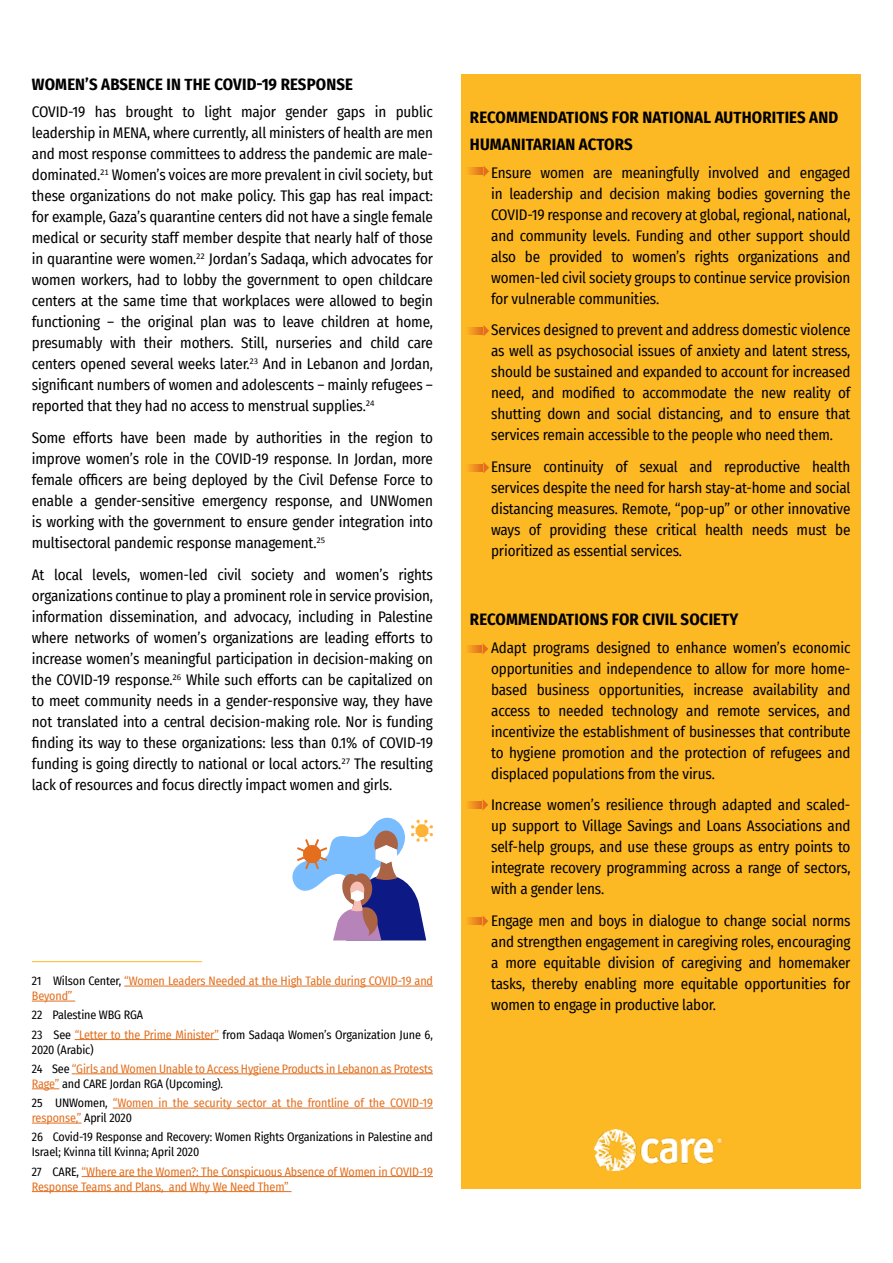
<style>
.page{position:relative;width:893px;height:1263px;background:#fff}
.page>*{position:absolute;margin:0;border:0;box-sizing:border-box;transform-origin:0 0}
.t1{font:700 16.5px/27px "Fira Sans Condensed";letter-spacing:.01em;color:#000}
.t2{font:15px/21px "Fira Sans Condensed";letter-spacing:-.01em;color:#000;text-align:justify}
.t3{font:12px/19.2px "Fira Sans Condensed";letter-spacing:-.01em;color:#e36f1e}
.t4{font:12px/19.2px "Fira Sans Condensed";letter-spacing:-.01em;color:#000}
.s1{color:#000}
.s2{color:#e36f1e}
</style>
<div class="page">
<div style="left:461px;top:74px;width:399px;height:1114px;background:#fdb924"></div>
<hr style="left:32px;top:961px;width:170px;height:1px;background:#fdb924">
<hr style="left:124px;top:986px;width:309px;height:1px;background:#e36f1e">
<hr style="left:32px;top:1001px;width:43px;height:1px;background:#e36f1e">
<hr style="left:75px;top:1039px;width:144px;height:1px;background:#e36f1e">
<hr style="left:72px;top:1073px;width:361px;height:1px;background:#e36f1e">
<svg style="left:32px;top:1088px;width:27px;height:1px"></svg>
<hr style="left:113px;top:1108px;width:320px;height:1px;background:#e36f1e">
<hr style="left:32px;top:1123px;width:49px;height:1px;background:#e36f1e">
<hr style="left:82px;top:1176px;width:351px;height:1px;background:#e36f1e">
<hr style="left:32px;top:1191px;width:260px;height:1px;background:#e36f1e">
<img style="left:595px;top:1130px;width:128px;height:41px">
<svg style="left:467px;top:801px;width:15px;height:8px"></svg>
<svg style="left:483px;top:800px;width:5px;height:10px"></svg>
<svg style="left:467px;top:917px;width:15px;height:8px"></svg>
<svg style="left:483px;top:916px;width:5px;height:10px"></svg>
<svg style="left:467px;top:645px;width:15px;height:8px"></svg>
<svg style="left:483px;top:644px;width:5px;height:10px"></svg>
<svg style="left:468px;top:167px;width:15px;height:8px"></svg>
<svg style="left:483px;top:166px;width:6px;height:11px"></svg>
<svg style="left:468px;top:327px;width:15px;height:8px"></svg>
<svg style="left:483px;top:325px;width:6px;height:11px"></svg>
<svg style="left:468px;top:464px;width:15px;height:8px"></svg>
<svg style="left:483px;top:462px;width:6px;height:11px"></svg>
<svg style="left:292px;top:817px;width:141px;height:123px"></svg>
<p class="t1" style="left:32px;top:69px;width:322px">WOMEN’S ABSENCE IN THE COVID-19 RESPONSE</p>
<p class="t2" style="left:32px;top:101px;width:403px">COVID-19 has brought to light major gender gaps in public leadership in MENA, where currently, all ministers of health are men and most response committees to address the pandemic are male&shy;dominated.<sup>21</sup> Women’s voices are more prevalent in civil society, but these organizations do not make policy. This gap has real impact: for example, Gaza’s quarantine centers did not have a single female medical or security staff member despite that nearly half of those in quarantine were women.<sup>22</sup> Jordan’s Sadaqa, which advocates for women workers, had to lobby the government to open childcare centers at the same time that workplaces were allowed to begin functioning – the original plan was to leave children at home, presumably with their mothers. Still, nurseries and child care centers opened several weeks later.<sup>23</sup> And in Lebanon and Jordan, significant numbers of women and adolescents – mainly refugees – reported that they had no access to menstrual supplies.<sup>24</sup></p>
<p class="t2" style="left:32px;top:427px;width:403px">Some efforts have been made by authorities in the region to improve women’s role in the COVID-19 response. In Jordan, more female officers are being deployed by the Civil Defense Force to enable a gender-sensitive emergency response, and UNWomen is working with the government to ensure gender integration into multisectoral pandemic response management.<sup>25</sup></p>
<p class="t2" style="left:32px;top:563px;width:403px">At local levels, women-led civil society and women’s rights organizations continue to play a prominent role in service provision, information dissemination, and advocacy, including in Palestine where networks of women’s organizations are leading efforts to increase women’s meaningful participation in decision-making on the COVID-19 response.<sup>26</sup> While such efforts can be capitalized on to meet community needs in a gender-responsive way, they have not translated into a central decision-making role. Nor is funding finding its way to these organizations: less than 0.1% of COVID-19 funding is going directly to national or local actors.<sup>27</sup> The resulting lack of resources and focus directly impact women and girls.</p>
<p class="t3" style="left:32px;top:973px;width:403px;line-height:15px"><span class="s1">21 Wilson Center,</span> “Women Leaders Needed at the High Table during COVID-19 and<br>Beyond”</p>
<p class="t4" style="left:32px;top:1005px;width:403px">22 Palestine WBG RGA<br>23 See <span class="s2">“Letter to the Prime Minister”</span> from Sadaqa Women’s Organization June 6,</p>
<p class="t3" style="left:32px;top:1039px;width:403px"><span class="s1">2020 (Arabic)<br>24 See</span> “Girls and Women Unable to Access Hygiene Products in Lebanon as Protests</p>
<p class="t3" style="left:32px;top:1074px;width:403px">Rage” <span class="s1">and CARE Jordan RGA (Upcoming).<br>25 UNWomen,</span> “Women in the security sector at the frontline of the COVID-19</p>
<p class="t4" style="left:32px;top:1108px;width:403px"><span class="s2">response,”</span> April 2020<br>26 Covid-19 Response and Recovery: Women Rights Organizations in Palestine and</p>
<p class="t3" style="left:32px;top:1142px;width:403px"><span class="s1">Israel; Kvinna till Kvinna; April 2020<br>27 CARE,</span> “Where are the Women?: The Conspicuous Absence of Women in COVID-19</p>
<p class="t3" style="left:32px;top:1176px;width:259px">Response Teams and Plans, and Why We Need Them”</p>
<p class="t1" style="left:470px;top:103px;width:370px">RECOMMENDATIONS FOR NATIONAL AUTHORITIES AND<br>HUMANITARIAN ACTORS</p>
<p class="t2" style="left:491px;top:161px;width:361px">Ensure women are meaningfully involved and engaged in leadership and decision making bodies governing the COVID-19 response and recovery at global, regional, national, and community levels. Funding and other support should also be provided to women’s rights organizations and women-led civil society groups to continue service provision for vulnerable communities.</p>
<p class="t2" style="left:491px;top:319px;width:361px">Services designed to prevent and address domestic violence as well as psychosocial issues of anxiety and latent stress, should be sustained and expanded to account for increased need, and modified to accommodate the new reality of shutting down and social distancing, and to ensure that services remain accessible to the people who need them.</p>
<p class="t2" style="left:491px;top:456px;width:361px">Ensure continuity of sexual and reproductive health services despite the need for harsh stay-at-home and social distancing measures. Remote, “pop-up” or other innovative ways of providing these critical health needs must be prioritized as essential services.</p>
<p class="t1" style="left:470px;top:605px;width:270px">RECOMMENDATIONS FOR CIVIL SOCIETY</p>
<p class="t2" style="left:491px;top:636px;width:361px">Adapt programs designed to enhance women’s economic opportunities and independence to allow for more home&shy;based business opportunities, increase availability and access to needed technology and remote services, and incentivize the establishment of businesses that contribute to hygiene promotion and the protection of refugees and displaced populations from the virus.</p>
<p class="t2" style="left:491px;top:794px;width:361px">Increase women’s resilience through adapted and scaled&shy;up support to Village Savings and Loans Associations and self-help groups, and use these groups as entry points to integrate recovery programming across a range of sectors, with a gender lens.</p>
<p class="t2" style="left:491px;top:910px;width:361px">Engage men and boys in dialogue to change social norms and strengthen engagement in caregiving roles, encouraging a more equitable division of caregiving and homemaker tasks, thereby enabling more equitable opportunities for women to engage in productive labor.</p>
</div>
